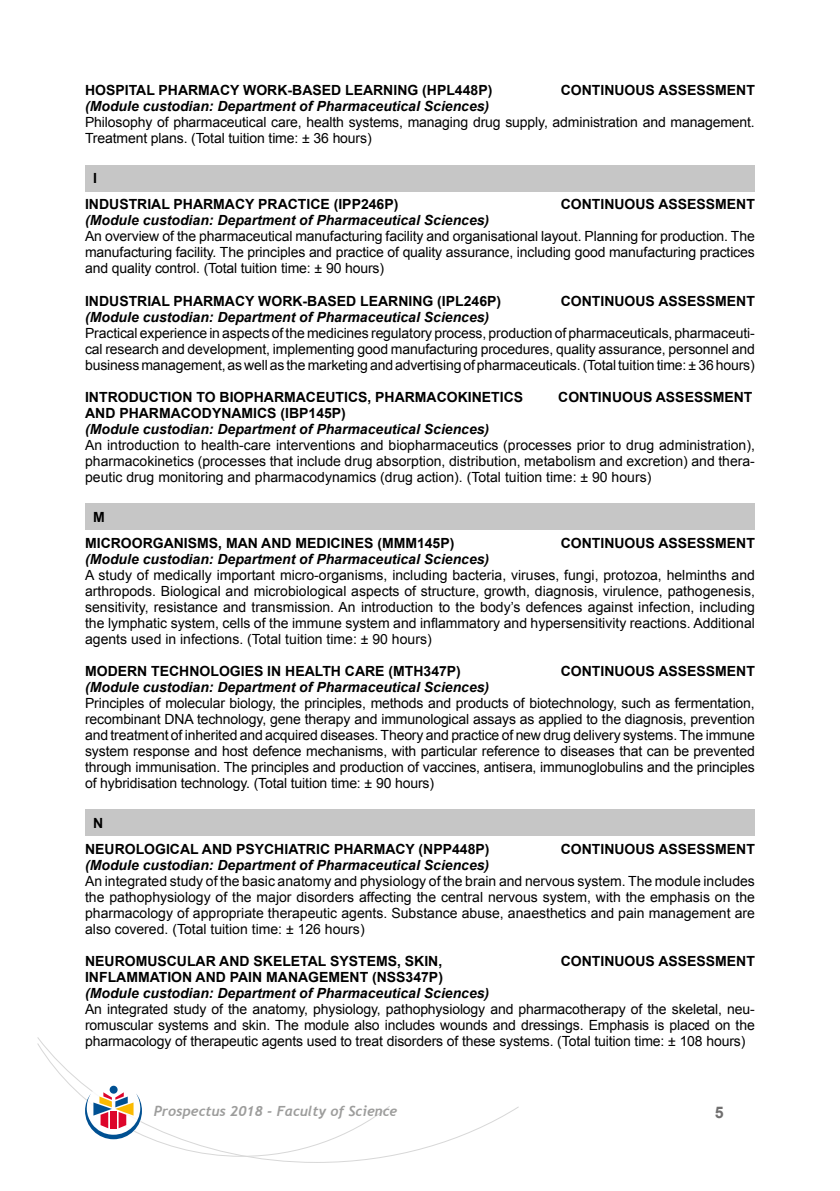
<style>
.page{position:relative;width:840px;height:1191px;background:#fff}
.page>*{position:absolute;margin:0;border:0;box-sizing:border-box;transform-origin:0 0}
.t1{font:700 16px "Arial";color:#706f6f}
.t2{font:14px/16px "Arial";letter-spacing:-.01em;color:#000;text-align:justify}
.t3{font:700 14px/26px "Arial";color:#000}
.t4{font:italic 700 14px "Arial";color:#000}
.t5{font:italic 700 14px "Trebuchet";color:#9d9d9c}
</style>
<div class="page">
<svg style="left:37px;top:1037px;width:482px;height:125px"></svg>
<svg style="left:37px;top:1043px;width:353px;height:113px"></svg>
<div style="left:85px;top:165px;width:669px;height:26px;background:#c6c6c6"></div>
<div style="left:85px;top:503px;width:669px;height:27px;background:#c6c6c6"></div>
<div style="left:85px;top:810px;width:669px;height:26px;background:#c6c6c6"></div>
<p class="t3" style="left:85px;top:77px;width:408px">HOSPITAL PHARMACY WORK-BASED LEARNING (HPL448P)</p>
<p class="t3" style="left:560px;top:77px;width:195px">CONTINUOUS ASSESSMENT</p>
<p class="t4" style="left:85px;top:97px;width:405px">(Module custodian: Department of Pharmaceutical Sciences)</p>
<p class="t2" style="left:85px;top:114px;width:671px">Philosophy of pharmaceutical care, health systems, managing drug supply, administration and management.<br>Treatment plans. (Total tuition time: ± 36 hours)</p>
<p class="t3" style="left:85px;top:166px;width:314px;text-indent:8px">I<br>INDUSTRIAL PHARMACY PRACTICE (IPP246P)</p>
<p class="t3" style="left:560px;top:192px;width:195px">CONTINUOUS ASSESSMENT</p>
<p class="t4" style="left:85px;top:211px;width:405px">(Module custodian: Department of Pharmaceutical Sciences)</p>
<p class="t2" style="left:85px;top:228px;width:670px">An overview of the pharmaceutical manufacturing facility and organisational layout. Planning for production. The manufacturing facility. The principles and practice of quality assurance, including good manufacturing practices and quality control. (Total tuition time: ± 90 hours)</p>
<p class="t3" style="left:85px;top:288px;width:417px">INDUSTRIAL PHARMACY WORK-BASED LEARNING (IPL246P)</p>
<p class="t3" style="left:560px;top:288px;width:195px">CONTINUOUS ASSESSMENT</p>
<p class="t4" style="left:85px;top:307px;width:405px">(Module custodian: Department of Pharmaceutical Sciences)</p>
<p class="t2" style="left:85px;top:324px;width:670px">Practical experience in aspects of the medicines regulatory process, production of pharmaceuticals, pharmaceuti&shy;cal research and development, implementing good manufacturing procedures, quality assurance, personnel and business management, as well as the marketing and advertising of pharmaceuticals. (Total tuition time: ± 36 hours)</p>
<p class="t3" style="left:85px;top:384px;width:439px">INTRODUCTION TO BIOPHARMACEUTICS, PHARMACOKINETICS</p>
<p class="t3" style="left:558px;top:384px;width:195px">CONTINUOUS ASSESSMENT</p>
<p class="t3" style="left:85px;top:400px;width:262px">AND PHARMACODYNAMICS (IBP145P)</p>
<p class="t4" style="left:85px;top:419px;width:405px">(Module custodian: Department of Pharmaceutical Sciences)</p>
<p class="t2" style="left:85px;top:436px;width:671px">An introduction to health-care interventions and biopharmaceutics (processes prior to drug administration), pharmacokinetics (processes that include drug absorption, distribution, metabolism and excretion) and thera&shy;peutic drug monitoring and pharmacodynamics (drug action). (Total tuition time: ± 90 hours)</p>
<p class="t3" style="left:85px;top:504px;width:370px;text-indent:8px">M<br>MICROORGANISMS, MAN AND MEDICINES (MMM145P)</p>
<p class="t3" style="left:560px;top:530px;width:195px">CONTINUOUS ASSESSMENT</p>
<p class="t4" style="left:85px;top:549px;width:405px">(Module custodian: Department of Pharmaceutical Sciences)</p>
<p class="t2" style="left:85px;top:567px;width:671px">A study of medically important micro-organisms, including bacteria, viruses, fungi, protozoa, helminths and arthropods. Biological and microbiological aspects of structure, growth, diagnosis, virulence, pathogenesis, sensitivity, resistance and transmission. An introduction to the body’s defences against infection, including the lymphatic system, cells of the immune system and inflammatory and hypersensitivity reactions. Additional agents used in infections. (Total tuition time: ± 90 hours)</p>
<p class="t3" style="left:85px;top:658px;width:377px">MODERN TECHNOLOGIES IN HEALTH CARE (MTH347P)</p>
<p class="t3" style="left:560px;top:658px;width:195px">CONTINUOUS ASSESSMENT</p>
<p class="t4" style="left:85px;top:677px;width:405px">(Module custodian: Department of Pharmaceutical Sciences)</p>
<p class="t2" style="left:85px;top:695px;width:671px">Principles of molecular biology, the principles, methods and products of biotechnology, such as fermentation, recombinant DNA technology, gene therapy and immunological assays as applied to the diagnosis, prevention and treatment of inherited and acquired diseases. Theory and practice of new drug delivery systems. The immune system response and host defence mechanisms, with particular reference to diseases that can be prevented through immunisation. The principles and production of vaccines, antisera, immunoglobulins and the principles of hybridisation technology. (Total tuition time: ± 90 hours)</p>
<p class="t3" style="left:85px;top:810px;width:405px;text-indent:8px">N<br>NEUROLOGICAL AND PSYCHIATRIC PHARMACY (NPP448P)</p>
<p class="t3" style="left:560px;top:836px;width:195px">CONTINUOUS ASSESSMENT</p>
<p class="t4" style="left:85px;top:856px;width:405px">(Module custodian: Department of Pharmaceutical Sciences)</p>
<p class="t2" style="left:85px;top:873px;width:671px">An integrated study of the basic anatomy and physiology of the brain and nervous system. The module includes the pathophysiology of the major disorders affecting the central nervous system, with the emphasis on the pharmacology of appropriate therapeutic agents. Substance abuse, anaesthetics and pain management are also covered. (Total tuition time: ± 126 hours)</p>
<p class="t3" style="left:85px;top:948px;width:358px">NEUROMUSCULAR AND SKELETAL SYSTEMS, SKIN,</p>
<p class="t3" style="left:560px;top:948px;width:195px">CONTINUOUS ASSESSMENT</p>
<p class="t3" style="left:85px;top:964px;width:359px">INFLAMMATION AND PAIN MANAGEMENT (NSS347P)</p>
<p class="t4" style="left:85px;top:984px;width:405px">(Module custodian: Department of Pharmaceutical Sciences)</p>
<p class="t2" style="left:85px;top:1001px;width:671px">An integrated study of the anatomy, physiology, pathophysiology and pharmacotherapy of the skeletal, neu&shy;romuscular systems and skin. The module also includes wounds and dressings. Emphasis is placed on the pharmacology of therapeutic agents used to treat disorders of these systems. (Total tuition time: ± 108 hours)</p>
<p class="t5" style="left:154px;top:1102px;width:245px">Prospectus 2018 - Faculty of Science</p>
<p class="t1" style="left:714px;top:1100px;width:10px">5</p>
</div>
